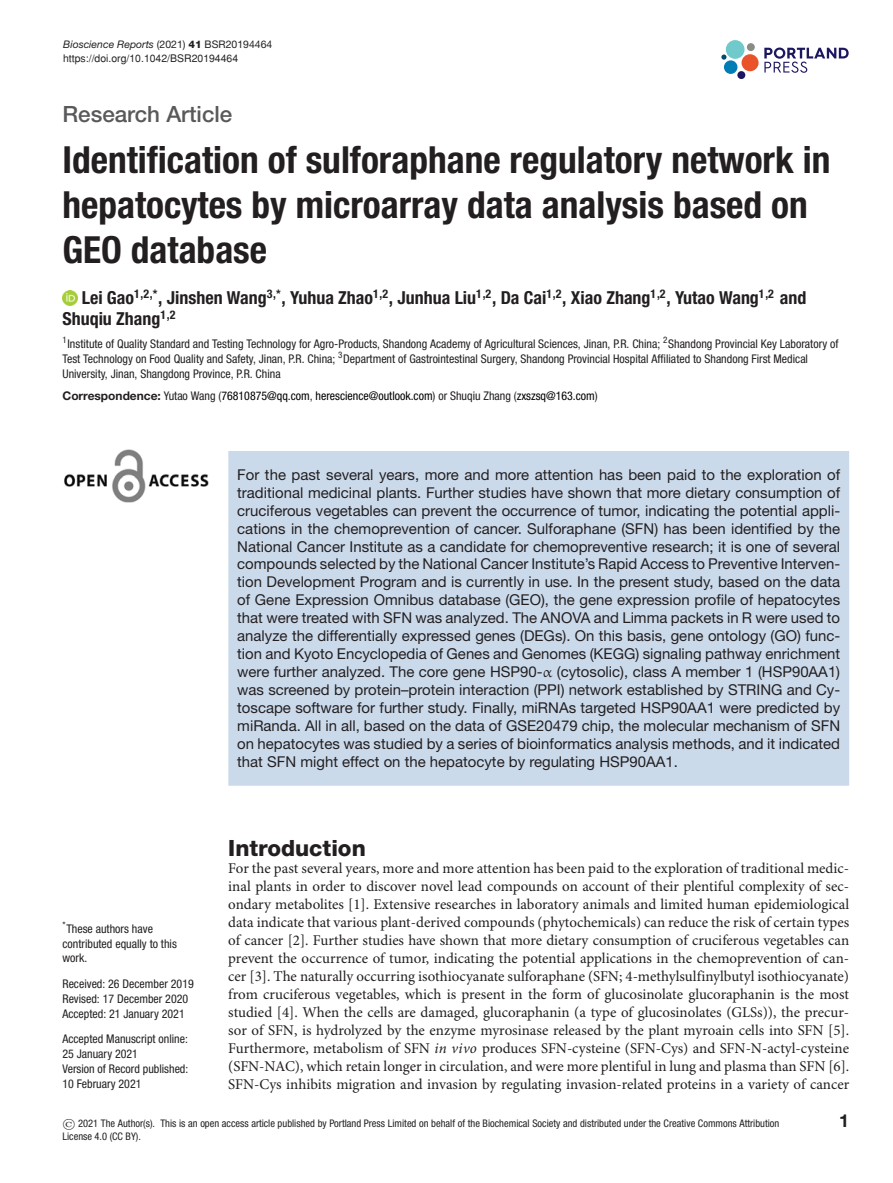
<style>
.page{position:relative;width:893px;height:1183px;background:#fff}
.page>*{position:absolute;margin:0;border:0;box-sizing:border-box;transform-origin:0 0}
.t1{font:700 condensed 37.35px/44.8px "Helvetica Neue LT Std";color:#231f20}
.t2{font:500 22.35px "Helvetica Neue LT Std";color:#58595b}
.t3{font:800 22.35px "Helvetica Neue LT Std";color:#231f20}
.t4{font:700 condensed 18px/21px "Helvetica Neue LT Std";color:#231f20}
.t5{font:700 18px "Helvetica Neue LT Std";color:#231f20}
.t6{font:15px/18px "Helvetica Neue LT Std";color:#231f20;text-align:justify}
.t7{font:15px/18px "Minion Pro";color:#231f20;text-align:justify}
.t8{font:condensed 12px/15px "Helvetica Neue LT Std";color:#231f20}
.t9{font:condensed 12px "Helvetica Neue LT Std";color:#000}
.t10{font:condensed 10.5px/13.5px "Helvetica Neue LT Std";color:#231f20}
.t11{font:italic 10.5px "Helvetica Neue LT Std";color:#231f20}
.t12{font:10.5px "Helvetica";color:#231f20}
.s1{font-style:normal}
.s2{font-weight:800;font-style:normal}
.s3{font-weight:700;font-stretch:normal;color:#231f20}
.s4{color:#231f20}
.s5{font-family:"EURM10"}
.s6{font-style:italic}
.s7{font-family:"SFRM0700";font-stretch:normal}
</style>
<div class="page">
<svg style="left:764px;top:48px;width:85px;height:25px"></svg>
<div style="left:726px;top:40px;width:18px;height:19px;background:#70cacb;border-radius:50%"></div>
<div style="left:741px;top:54px;width:18px;height:17px;background:#ea5329;border-radius:50%"></div>
<div style="left:724px;top:60px;width:13px;height:14px;background:#007db5;border-radius:50%"></div>
<div style="left:737px;top:71px;width:8px;height:8px;background:#1d1760;border-radius:50%"></div>
<div style="left:747px;top:43px;width:8px;height:8px;background:#888c85;border-radius:50%"></div>
<svg style="left:721px;top:54px;width:5px;height:6px"></svg>
<img style="left:62px;top:291px;width:16px;height:15px">
<img style="left:64px;top:449px;width:145px;height:53px">
<div style="left:228px;top:451px;width:621px;height:334px;background:#cbdaeb"></div>
<p class="t11" style="left:63px;top:40px;width:211px">Bioscience Reports <span class="s1">(2021)</span> <span class="s2">41</span> <span class="s1">BSR20194464</span></p>
<p class="t12" style="left:63px;top:54px;width:177px">https://doi.org/10.1042/BSR20194464</p>
<h2 class="t2" style="left:62px;top:106px;width:171px">Research Article</h2>
<h1 class="t1" style="left:62px;top:140px;width:769px">Identification of sulforaphane regulatory network in hepatocytes by microarray data analysis based on<br>GEO database</h1>
<p class="t4" style="left:62px;top:289px;width:745px;text-indent:19px">Lei Gao<sup>1,2,*</sup>, Jinshen Wang<sup>3,*</sup>, Yuhua Zhao<sup>1,2</sup>, Junhua Liu<sup>1,2</sup>, Da Cai<sup>1,2</sup>, Xiao Zhang<sup>1,2</sup>, Yutao Wang<sup>1,2</sup> and<br>Shuqiu Zhang<sup>1,2</sup></p>
<p class="t8" style="left:62px;top:337px;width:778px"><sup>1</sup>Institute of Quality Standard and Testing Technology for Agro-Products, Shandong Academy of Agricultural Sciences, Jinan, P.R. China; <sup>2</sup>Shandong Provincial Key Laboratory of<br>Test Technology on Food Quality and Safety, Jinan, P.R. China; <sup>3</sup>Department of Gastrointestinal Surgery, Shandong Provincial Hospital Affiliated to Shandong First Medical<br>University, Jinan, Shangdong Province, P.R. China</p>
<p class="t9" style="left:62px;top:391px;width:537px"><span class="s3">Correspondence:</span> <span class="s4">Yutao Wang (</span>76810875@qq.com<span class="s4">,</span> herescience@outlook.com<span class="s4">) or Shuqiu Zhang (</span>zxszsq@163.com<span class="s4">)</span></p>
<p class="t6" style="left:237px;top:467px;width:604px">For the past several years, more and more attention has been paid to the exploration of traditional medicinal plants. Further studies have shown that more dietary consumption of cruciferous vegetables can prevent the occurrence of tumor, indicating the potential appli&shy;cations in the chemoprevention of cancer. Sulforaphane (SFN) has been identified by the National Cancer Institute as a candidate for chemopreventive research; it is one of several compounds selected by the National Cancer Institute’s Rapid Access to Preventive Interven&shy;tion Development Program and is currently in use. In the present study, based on the data of Gene Expression Omnibus database (GEO), the gene expression profile of hepatocytes that were treated with SFN was analyzed. The ANOVA and Limma packets in R were used to analyze the differentially expressed genes (DEGs). On this basis, gene ontology (GO) func&shy;tion and Kyoto Encyclopedia of Genes and Genomes (KEGG) signaling pathway enrichment were further analyzed. The core gene HSP90-<span class="s5">α</span> (cytosolic), class A member 1 (HSP90AA1) was screened by protein–protein interaction (PPI) network established by STRING and Cy&shy;toscape software for further study. Finally, miRNAs targeted HSP90AA1 were predicted by miRanda. All in all, based on the data of GSE20479 chip, the molecular mechanism of SFN on hepatocytes was studied by a series of bioinformatics analysis methods, and it indicated that SFN might effect on the hepatocyte by regulating HSP90AA1.</p>
<h2 class="t3" style="left:228px;top:839px;width:139px">Introduction</h2>
<p class="t7" style="left:228px;top:860px;width:622px">For the past several years, more and more attention has been paid to the exploration of traditional medic&shy;inal plants in order to discover novel lead compounds on account of their plentiful complexity of sec&shy;ondary metabolites [1]. Extensive researches in laboratory animals and limited human epidemiological data indicate that various plant-derived compounds (phytochemicals) can reduce the risk of certain types of cancer [2]. Further studies have shown that more dietary consumption of cruciferous vegetables can prevent the occurrence of tumor, indicating the potential applications in the chemoprevention of can&shy;cer [3]. The naturally occurring isothiocyanate sulforaphane (SFN; 4-methylsulfinylbutyl isothiocyanate) from cruciferous vegetables, which is present in the form of glucosinolate glucoraphanin is the most studied [4]. When the cells are damaged, glucoraphanin (a type of glucosinolates (GLSs)), the precur&shy;sor of SFN, is hydrolyzed by the enzyme myrosinase released by the plant myroain cells into SFN [5].<br>Furthermore, metabolism of SFN <span class="s6">in vivo</span> produces SFN-cysteine (SFN-Cys) and SFN-N-actyl-cysteine (SFN-NAC), which retain longer in circulation, and were more plentiful in lung and plasma than SFN [6].<br>SFN-Cys inhibits migration and invasion by regulating invasion-related proteins in a variety of cancer</p>
<p class="t10" style="left:62px;top:1117px;width:718px"><span class="s7">©</span> 2021 The Author(s). This is an open access article published by Portland Press Limited on behalf of the Biochemical Society and distributed under the Creative Commons Attribution<br>License 4.0 (CC BY).</p>
<p class="t5" style="left:839px;top:1113px;width:11px">1</p>
<p class="t8" style="left:62px;top:921px;width:116px"><sup>*</sup>These authors have contributed equally to this work.</p>
<p class="t8" style="left:62px;top:976px;width:133px">Received: 26 December 2019<br>Revised: 17 December 2020<br>Accepted: 21 January 2021</p>
<p class="t8" style="left:62px;top:1032px;width:127px">Accepted Manuscript online:<br>25 January 2021<br>Version of Record published:<br>10 February 2021</p>
</div>
